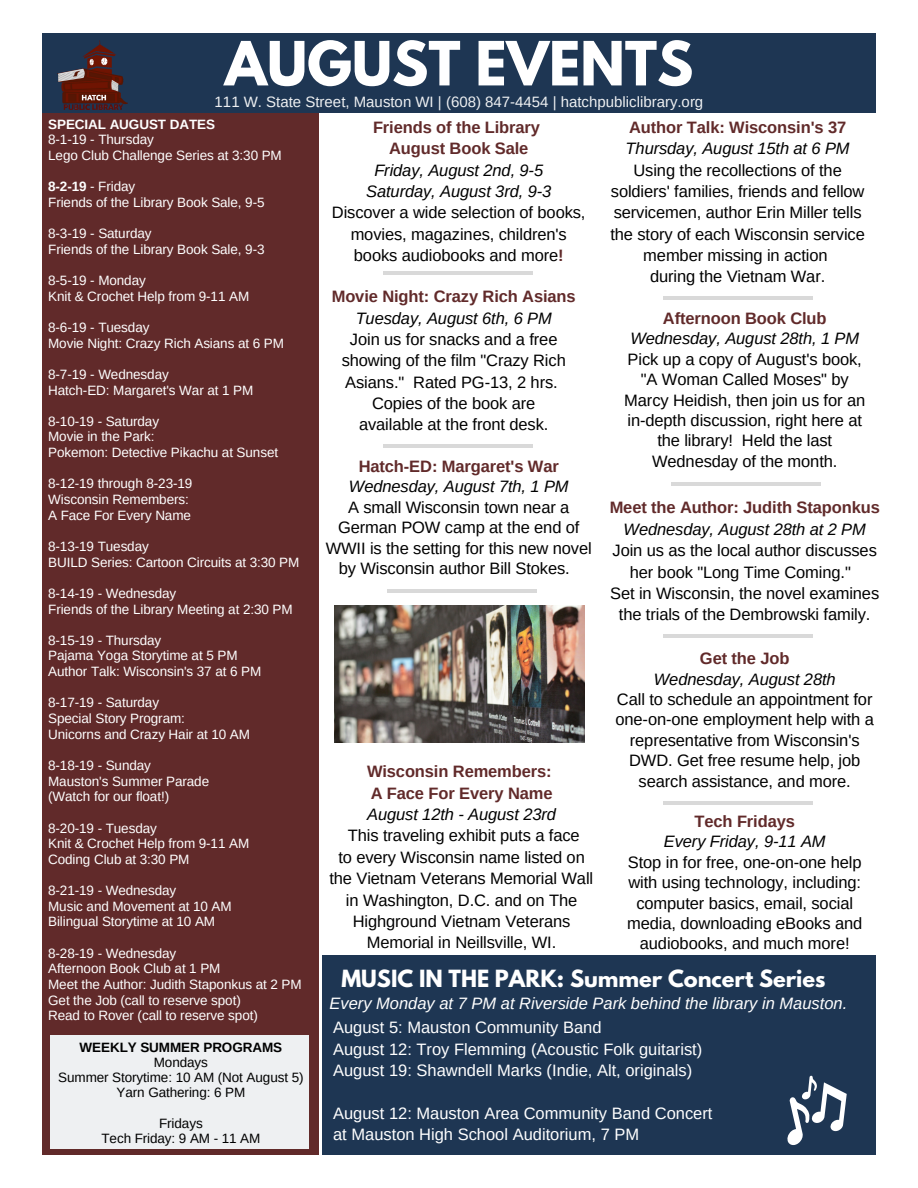
<style>
.page{position:relative;width:918px;height:1188px;background:#fff}
.page>*{position:absolute;margin:0;border:0;box-sizing:border-box;transform-origin:0 0}
.t1{font:700 54px "League Spartan";color:#fff}
.t2{font:700 21px "League Spartan";color:#fff}
.t3{font:16.5px/21.3px "Arimo";letter-spacing:-.005em;color:#000;text-align:center}
.t4{font:italic 16.5px/21.3px "Arimo";letter-spacing:-.005em;color:#000;text-align:center}
.t5{font:700 16.5px/21.3px "Arimo";letter-spacing:-.005em;color:#612a2a}
.t6{font:16.5px/21.3px "Arimo";color:#fff}
.t7{font:italic 16.5px "Arimo";color:#fff}
.t8{font:15px "Arimo";color:#eef0f2}
.t9{font:13.5px/15.6px "Arimo";letter-spacing:-.005em;color:#fff}
.t10{font:13.5px/15.1px "Arimo";letter-spacing:-.005em;color:#000;text-align:center}
.t11{font:700 13.5px "Arimo";letter-spacing:-.005em;color:#000}
.t12{font:700 13.5px "Arimo";letter-spacing:-.005em;color:#fff}
.s1{font-weight:700}
.s2{font-weight:700;color:#612a2a}
</style>
<div class="page">
<div style="left:42px;top:33px;width:834px;height:80px;background:#1e3653"></div>
<div style="left:43px;top:114px;width:276px;height:1040px;background:#612a2a"></div>
<img style="left:58px;top:40px;width:69px;height:69px">
<div style="left:51px;top:1035px;width:258px;height:114px;background:#eef0f2"></div>
<div style="left:322px;top:955px;width:553px;height:199px;background:#1e3653"></div>
<hr style="left:383px;top:444px;width:150px;height:3px;background:#d9d9d9">
<hr style="left:672px;top:483px;width:149px;height:3px;background:#d9d9d9">
<svg style="left:787px;top:1076px;width:60px;height:69px"></svg>
<hr style="left:663px;top:296px;width:149px;height:4px;background:#d9d9d9">
<hr style="left:387px;top:589px;width:149px;height:3px;background:#d9d9d9">
<hr style="left:663px;top:801px;width:149px;height:4px;background:#d9d9d9">
<hr style="left:383px;top:272px;width:150px;height:3px;background:#d9d9d9">
<img style="left:334px;top:605px;width:250px;height:138px">
<hr style="left:663px;top:634px;width:149px;height:3px;background:#d9d9d9">
<h1 class="t1" style="left:225px;top:37px;width:470px">AUGUST EVENTS</h1>
<p class="t8" style="left:215px;top:94px;width:490px">111 W. State Street, Mauston WI | (608) 847-4454 | hatchpubliclibrary.org</p>
<p class="t12" style="left:48px;top:116px;width:168px">SPECIAL AUGUST DATES</p>
<p class="t9" style="left:48px;top:132px;width:235px">8-1-19 - Thursday<br>Lego Club Challenge Series at 3:30 PM</p>
<p class="t9" style="left:48px;top:179px;width:218px"><span class="s1">8-2-19</span> - Friday<br>Friends of the Library Book Sale, 9-5</p>
<p class="t9" style="left:48px;top:226px;width:218px">8-3-19 - Saturday<br>Friends of the Library Book Sale, 9-3</p>
<p class="t9" style="left:48px;top:273px;width:203px">8-5-19 - Monday<br>Knit &amp; Crochet Help from 9-11 AM</p>
<p class="t9" style="left:48px;top:319px;width:237px">8-6-19 - Tuesday<br>Movie Night: Crazy Rich Asians at 6 PM</p>
<p class="t9" style="left:48px;top:366px;width:207px">8-7-19 - Wednesday<br>Hatch-ED: Margaret's War at 1 PM</p>
<p class="t9" style="left:48px;top:413px;width:232px">8-10-19 - Saturday<br>Movie in the Park:<br>Pokemon: Detective Pikachu at Sunset</p>
<p class="t9" style="left:48px;top:476px;width:146px">8-12-19 through 8-23-19<br>Wisconsin Remembers:<br>A Face For Every Name</p>
<p class="t9" style="left:48px;top:538px;width:253px">8-13-19 Tuesday<br>BUILD Series: Cartoon Circuits at 3:30 PM</p>
<p class="t9" style="left:48px;top:585px;width:246px">8-14-19 - Wednesday<br>Friends of the Library Meeting at 2:30 PM</p>
<p class="t9" style="left:48px;top:632px;width:215px">8-15-19 - Thursday<br>Pajama Yoga Storytime at 5 PM<br>Author Talk: Wisconsin's 37 at 6 PM</p>
<p class="t9" style="left:48px;top:695px;width:203px">8-17-19 - Saturday<br>Special Story Program:<br>Unicorns and Crazy Hair at 10 AM</p>
<p class="t9" style="left:48px;top:758px;width:163px">8-18-19 - Sunday<br>Mauston's Summer Parade (Watch for our float!)</p>
<p class="t9" style="left:48px;top:820px;width:203px">8-20-19 - Tuesday<br>Knit &amp; Crochet Help from 9-11 AM<br>Coding Club at 3:30 PM</p>
<p class="t9" style="left:48px;top:883px;width:185px">8-21-19 - Wednesday<br>Music and Movement at 10 AM<br>Bilingual Storytime at 10 AM</p>
<p class="t9" style="left:48px;top:945px;width:255px">8-28-19 - Wednesday<br>Afternoon Book Club at 1 PM<br>Meet the Author: Judith Staponkus at 2 PM<br>Get the Job (call to reserve spot)<br>Read to Rover (call to reserve spot)</p>
<p class="t11" style="left:80px;top:1040px;width:204px">WEEKLY SUMMER PROGRAMS</p>
<p class="t10" style="left:58px;top:1055px;width:247px">Mondays<br>Summer Storytime: 10 AM (Not August 5)<br>Yarn Gathering: 6 PM</p>
<p class="t10" style="left:101px;top:1115px;width:160px">Fridays<br>Tech Friday: 9 AM - 11 AM</p>
<p class="t5" style="left:373px;top:116px;width:169px;text-align:center">Friends of the Library<br>August Book Sale</p>
<p class="t4" style="left:366px;top:159px;width:187px">Friday, August 2nd, 9-5<br>Saturday, August 3rd, 9-3</p>
<p class="t3" style="left:332px;top:202px;width:255px">Discover a wide selection of books, movies, magazines, children's books audiobooks and more<span class="s2">!</span></p>
<p class="t5" style="left:332px;top:286px;width:246px">Movie Night: Crazy Rich Asians</p>
<p class="t4" style="left:356px;top:307px;width:198px">Tuesday, August 6th, 6 PM</p>
<p class="t3" style="left:342px;top:329px;width:226px">Join us for snacks and a free showing of the film "Crazy Rich<br>Asians." Rated PG-13, 2 hrs.<br>Copies of the book are available at the front desk.</p>
<p class="t5" style="left:359px;top:455px;width:202px">Hatch-ED: Margaret's War</p>
<p class="t4" style="left:349px;top:476px;width:221px">Wednesday, August 7th, 1 PM</p>
<p class="t3" style="left:326px;top:497px;width:268px;line-height:20.4px">A small Wisconsin town near a<br>German POW camp at the end of<br>WWII is the setting for this new novel by Wisconsin author Bill Stokes.</p>
<p class="t5" style="left:367px;top:761px;width:187px">Wisconsin Remembers:<br>A Face For Every Name</p>
<p class="t4" style="left:367px;top:804px;width:190px">August 12th - August 23rd</p>
<p class="t3" style="left:329px;top:825px;width:265px">This traveling exhibit puts a face<br>to every Wisconsin name listed on the Vietnam Veterans Memorial Wall in Washington, D.C. and on The<br>Highground Vietnam Veterans<br>Memorial in Neillsville, WI.</p>
<p class="t5" style="left:629px;top:116px;width:219px">Author Talk: Wisconsin's 37</p>
<p class="t4" style="left:626px;top:138px;width:226px">Thursday, August 15th at 6 PM</p>
<p class="t3" style="left:610px;top:159px;width:256px">Using the recollections of the soldiers' families, friends and fellow servicemen, author Erin Miller tells the story of each Wisconsin service member missing in action<br>during the Vietnam War.</p>
<p class="t5" style="left:663px;top:308px;width:165px">Afternoon Book Club</p>
<p class="t4" style="left:630px;top:328px;width:230px">Wednesday, August 28th, 1 PM</p>
<p class="t3" style="left:624px;top:349px;width:242px;line-height:20.4px">Pick up a copy of August's book, "A Woman Called Moses" by<br>Marcy Heidish, then join us for an in-depth discussion, right here at the library! Held the last<br>Wednesday of the month.</p>
<p class="t5" style="left:610px;top:497px;width:272px">Meet the Author: Judith Staponkus</p>
<p class="t4" style="left:624px;top:518px;width:244px">Wednesday, August 28th at 2 PM</p>
<p class="t3" style="left:610px;top:540px;width:271px">Join us as the local author discusses her book "Long Time Coming."<br>Set in Wisconsin, the novel examines the trials of the Dembrowski family.</p>
<p class="t5" style="left:700px;top:648px;width:91px">Get the Job</p>
<p class="t4" style="left:654px;top:668px;width:183px">Wednesday, August 28th</p>
<p class="t3" style="left:615px;top:689px;width:260px;line-height:20.4px">Call to schedule an appointment for one-on-one employment help with a representative from Wisconsin's<br>DWD. Get free resume help, job search assistance, and more.</p>
<p class="t5" style="left:695px;top:811px;width:102px">Tech Fridays</p>
<p class="t4" style="left:664px;top:831px;width:163px">Every Friday, 9-11 AM</p>
<p class="t3" style="left:627px;top:852px;width:237px;line-height:20.4px">Stop in for free, one-on-one help with using technology, including: computer basics, email, social media, downloading eBooks and audiobooks, and much more!</p>
<p class="t2" style="left:341px;top:968px;width:486px">MUSIC IN THE PARK: Summer Concert Series</p>
<p class="t7" style="left:330px;top:994px;width:519px">Every Monday at 7 PM at Riverside Park behind the library in Mauston.</p>
<p class="t6" style="left:333px;top:1017px;width:371px">August 5: Mauston Community Band<br>August 12: Troy Flemming (Acoustic Folk guitarist)<br>August 19: Shawndell Marks (Indie, Alt, originals)</p>
<p class="t6" style="left:333px;top:1103px;width:381px">August 12: Mauston Area Community Band Concert at Mauston High School Auditorium, 7 PM</p>
</div>
